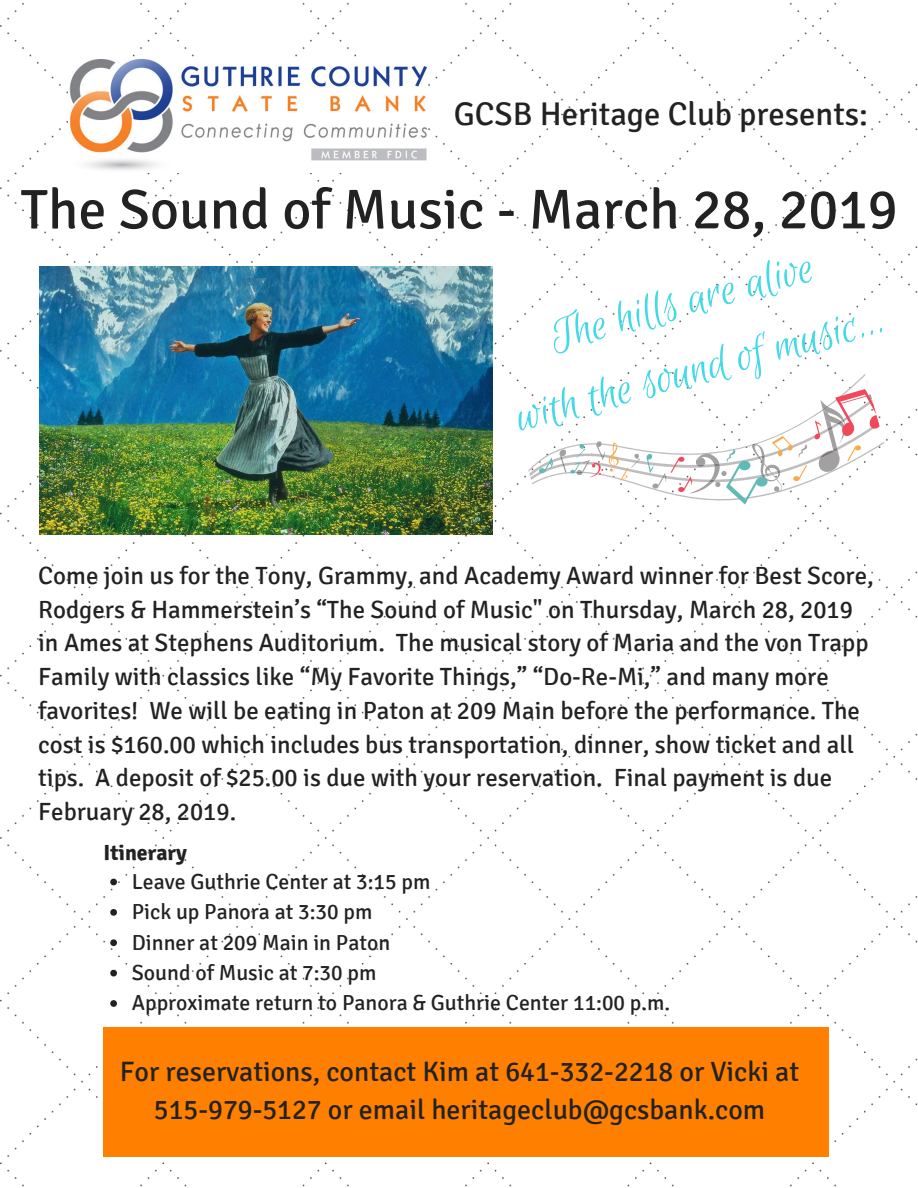
<style>
.page{position:relative;width:918px;height:1188px;background:#fff}
.page>*{position:absolute;margin:0;border:0;box-sizing:border-box;transform-origin:0 0}
.t1{font:55.95px "Signika";color:#222}
.t2{font:49.8px/68.6px "Euphoria Script";color:#44d9e6;text-align:center}
.t3{font:32.7px "Signika";color:#222}
.t4{font:28.05px/38.2px "Signika";color:#222;text-align:center}
.t5{font:24.9px/33.8px "Signika";color:#222}
.t6{font:21.75px/30.3px "Signika";color:#222}
.t7{font:700 21.75px "Signika";color:#222}
</style>
<div class="page">
<img style="left:0;top:2px;width:918px;height:1185px">
<img style="left:69px;top:60px;width:357px;height:112px">
<svg style="left:110px;top:879px;width:7px;height:6px"></svg>
<svg style="left:110px;top:909px;width:7px;height:7px"></svg>
<svg style="left:110px;top:939px;width:7px;height:7px"></svg>
<svg style="left:110px;top:970px;width:7px;height:6px"></svg>
<svg style="left:110px;top:1000px;width:7px;height:7px"></svg>
<div style="left:104px;top:1027px;width:725px;height:129px;background:#ff7f00"></div>
<img style="left:39px;top:267px;width:454px;height:267px">
<svg style="left:531px;top:387px;width:358px;height:169px"></svg>
<svg style="left:529px;top:379px;width:356px;height:159px"></svg>
<svg style="left:527px;top:372px;width:352px;height:148px"></svg>
<svg style="left:525px;top:364px;width:350px;height:141px"></svg>
<svg style="left:539px;top:381px;width:341px;height:127px"></svg>
<h3 class="t3" style="left:454px;top:94px;width:416px">GCSB Heritage Club presents:</h3>
<h1 class="t1" style="left:20px;top:176px;width:879px">The Sound of Music - March 28, 2019</h1>
<h2 class="t2" style="left:491px;top:320px;width:382px;rotate:-15deg">The hills are alive<br>with the sound of music...</h2>
<p class="t5" style="left:38px;top:559px;width:837px">Come join us for the Tony, Grammy, and Academy Award winner for Best Score, Rodgers &amp; Hammerstein’s “The Sound of Music" on Thursday, March 28, 2019 in Ames at Stephens Auditorium. The musical story of Maria and the von Trapp Family with classics like “My Favorite Things,” “Do-Re-Mi,” and many more favorites! We will be eating in Paton at 209 Main before the performance. The cost is $160.00 which includes bus transportation, dinner, show ticket and all tips. A deposit of $25.00 is due with your reservation. Final payment is due February 28, 2019.</p>
<p class="t7" style="left:104px;top:839px;width:85px">Itinerary</p>
<p class="t6" style="left:132px;top:867px;width:540px">Leave Guthrie Center at 3:15 pm<br>Pick up Panora at 3:30 pm<br>Dinner at 209 Main in Paton<br>Sound of Music at 7:30 pm<br>Approximate return to Panora &amp; Guthrie Center 11:00 p.m.</p>
<p class="t4" style="left:120px;top:1053px;width:681px">For reservations, contact Kim at 641-332-2218 or Vicki at<br>515-979-5127 or email heritageclub@gcsbank.com</p>
</div>
